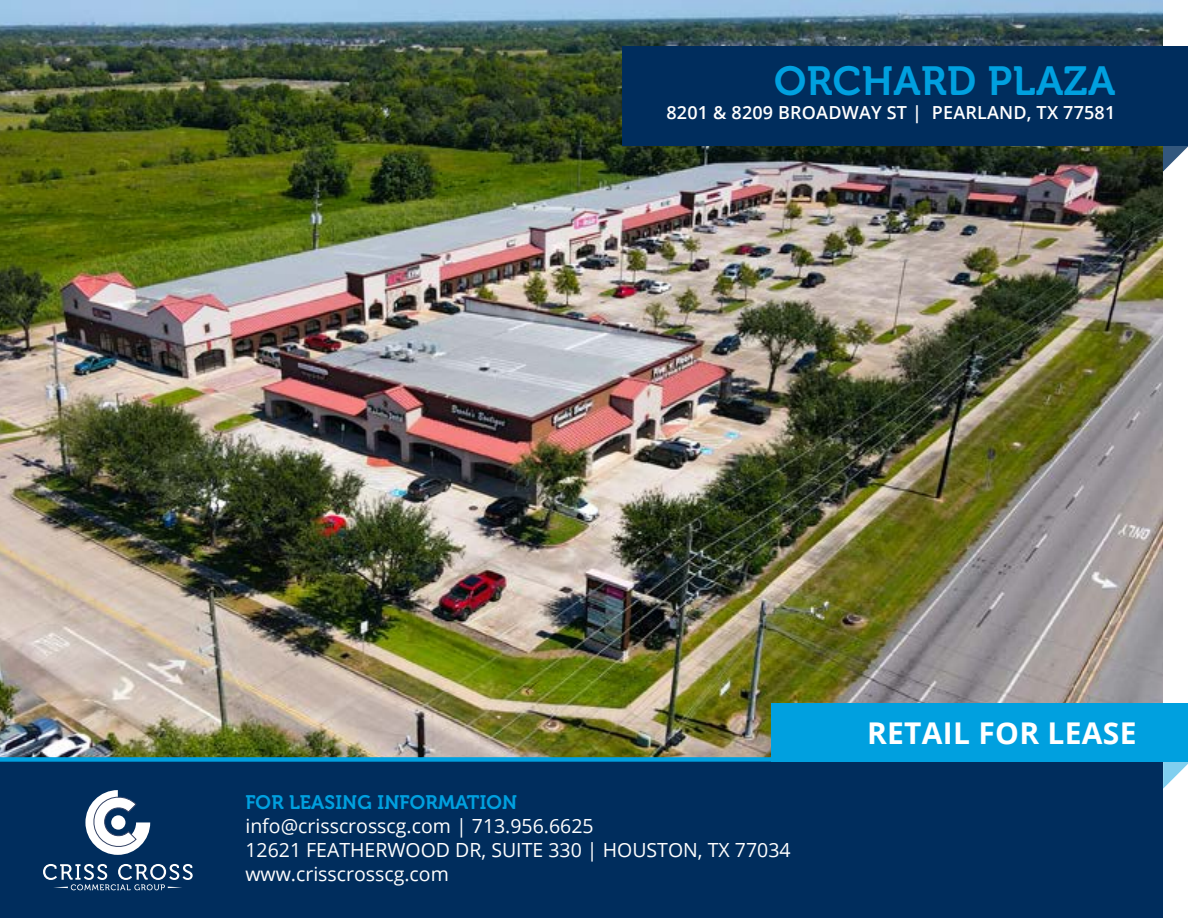
<style>
.page{position:relative;width:1188px;height:918px;background:#fff}
.page>*{position:absolute;margin:0;border:0;box-sizing:border-box;transform-origin:0 0}
.t1{font:40.5px "Museo 700";letter-spacing:.01em;color:#00a0df}
.t2{font:700 30px "Open Sans";letter-spacing:.01em;color:#fff}
.t3{font:19.5px/24px "Open Sans";color:#fff}
.t4{font:19.5px "Museo 700";letter-spacing:.01em;color:#00a0df}
.t5{font:600 18px "Open Sans";letter-spacing:.01em;color:#fff}
</style>
<div class="page">
<svg style="left:1163px;top:146px;width:25px;height:26px"></svg>
<img style="left:0;top:0;width:1163px;height:757px">
<div style="left:622px;top:46px;width:566px;height:100px;background:#002d5d"></div>
<div style="left:0;top:762px;width:1163px;height:156px;background:#002d5d"></div>
<svg style="left:1163px;top:762px;width:25px;height:27px"></svg>
<div style="left:771px;top:704px;width:417px;height:58px;background:#00a0df"></div>
<div style="left:0;top:757px;width:1164px;height:5px;background:#00a0df"></div>
<svg style="left:43px;top:864px;width:150px;height:26px"></svg>
<svg style="left:85px;top:790px;width:65px;height:65px"></svg>
<div style="left:111px;top:815px;width:14px;height:15px;background:#fff;border-radius:50%"></div>
<h1 class="t1" style="left:774px;top:59px;width:343px">ORCHARD PLAZA</h1>
<p class="t5" style="left:666px;top:100px;width:450px">8201 &amp; 8209 BROADWAY ST | PEARLAND, TX 77581</p>
<p class="t4" style="left:245px;top:792px;width:273px">FOR LEASING INFORMATION</p>
<p class="t3" style="left:245px;top:814px;width:547px">info@crisscrosscg.com | 713.956.6625<br>12621 FEATHERWOOD DR, SUITE 330 | HOUSTON, TX 77034 www.crisscrosscg.com</p>
<h2 class="t2" style="left:867px;top:712px;width:271px">RETAIL FOR LEASE</h2>
</div>
